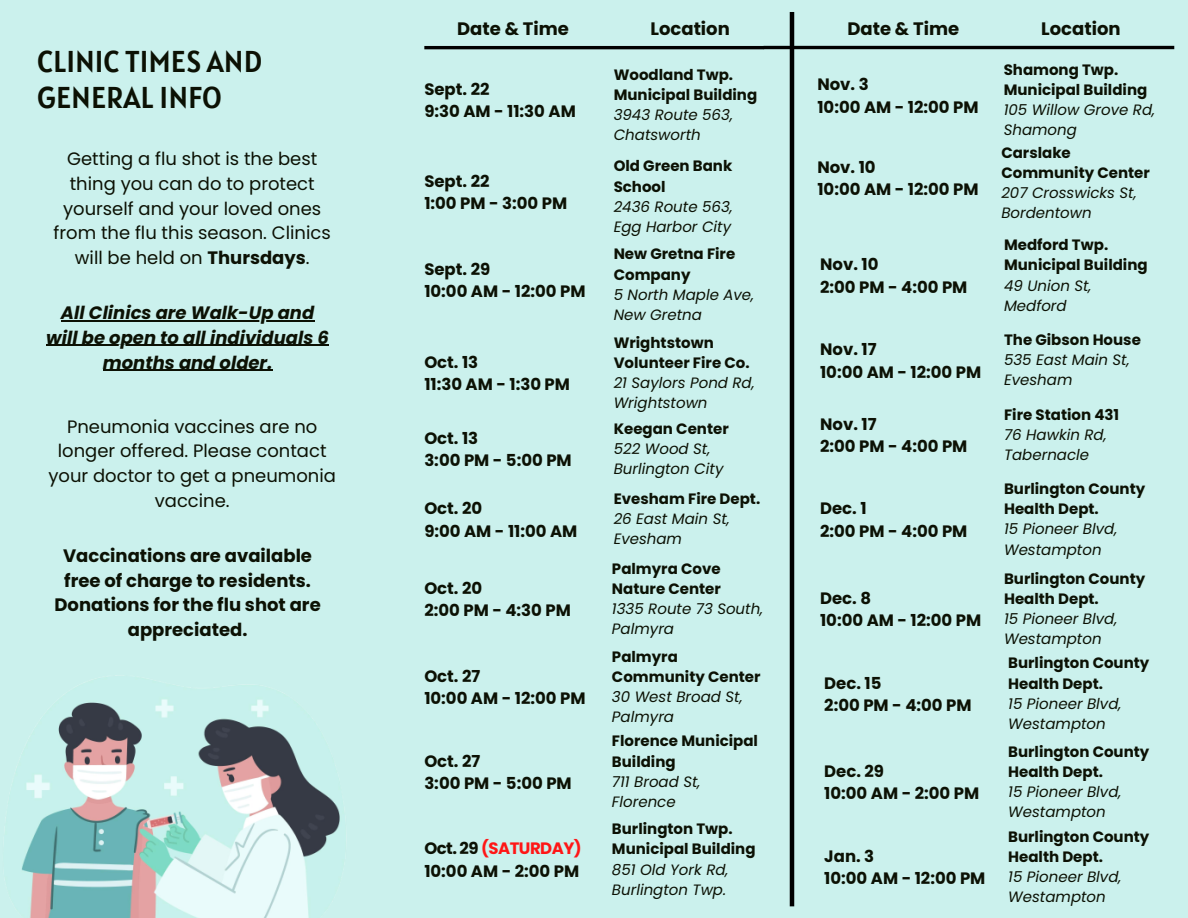
<style>
.page{position:relative;width:1188px;height:918px;background:#cbf1ed}
.page>*{position:absolute;margin:0;border:0;box-sizing:border-box;transform-origin:0 0}
.t1{font:30px/36px "Alatsi";color:#0c1104}
.t2{font:18px/24.8px "Poppins";color:#0c1104;text-align:center}
.t3{font:700 18px/24.8px "Poppins";color:#0c1104;text-align:center}
.t4{font:italic 700 18px/24.8px "Poppins";color:#0c1104;text-align:center}
.t5{font:700 16.5px/22.5px "Poppins";color:#0c1104}
.t6{font:700 16.5px/22.5px "Poppins";letter-spacing:-.03em;color:#0c1104}
.t7{font:700 15px/20.2px "Poppins";color:#0c1104}
.t8{font:italic 15px/20.2px "Poppins";color:#0c1104}
.s1{font-weight:700}
.s2{color:#ff1616}
</style>
<div class="page">
<img style="left:5px;top:675px;width:335px;height:243px">
<hr style="left:61px;top:320px;width:253px;height:1px;background:#0c1104">
<hr style="left:46px;top:345px;width:283px;height:1px;background:#0c1104">
<hr style="left:103px;top:370px;width:169px;height:1px;background:#0c1104">
<hr style="left:424px;top:46px;width:340px;height:3px;background:#000">
<hr style="left:764px;top:46px;width:410px;height:3px;background:#000">
<hr style="left:790px;top:12px;width:4px;height:894px;background:#000">
<h1 class="t1" style="left:37px;top:43px;width:226px">CLINIC TIMES AND<br>GENERAL INFO</h1>
<p class="t2" style="left:54px;top:146px;width:279px">Getting a flu shot is the best thing you can do to protect yourself and your loved ones from the flu this season. Clinics will be held on <span class="s1">Thursdays</span>.</p>
<p class="t4" style="left:46px;top:300px;width:284px">All Clinics are Walk-Up and will be open to all individuals 6 months and older.</p>
<p class="t2" style="left:49px;top:414px;width:289px">Pneumonia vaccines are no longer offered. Please contact your doctor to get a pneumonia vaccine.</p>
<p class="t3" style="left:54px;top:543px;width:268px">Vaccinations are available free of charge to residents.<br>Donations for the flu shot are appreciated.</p>
<p class="t3" style="left:457px;top:16px;width:113px">Date &amp; Time</p>
<p class="t3" style="left:651px;top:16px;width:81px">Location</p>
<p class="t3" style="left:847px;top:16px;width:113px">Date &amp; Time</p>
<p class="t3" style="left:1041px;top:16px;width:81px">Location</p>
<p class="t5" style="left:424px;top:78px;width:153px">Sept. 22<br>9:30 AM - 11:30 AM</p>
<p class="t5" style="left:424px;top:170px;width:144px">Sept. 22<br>1:00 PM - 3:00 PM</p>
<p class="t5" style="left:424px;top:258px;width:163px">Sept. 29<br>10:00 AM - 12:00 PM</p>
<p class="t5" style="left:424px;top:351px;width:147px">Oct. 13<br>11:30 AM - 1:30 PM</p>
<p class="t5" style="left:424px;top:427px;width:149px">Oct. 13<br>3:00 PM - 5:00 PM</p>
<p class="t5" style="left:424px;top:497px;width:155px">Oct. 20<br>9:00 AM - 11:00 AM</p>
<p class="t5" style="left:424px;top:577px;width:148px">Oct. 20<br>2:00 PM - 4:30 PM</p>
<p class="t5" style="left:424px;top:665px;width:163px">Oct. 27<br>10:00 AM - 12:00 PM</p>
<p class="t5" style="left:424px;top:750px;width:149px">Oct. 27<br>3:00 PM - 5:00 PM</p>
<p class="t6" style="left:424px;top:837px;width:159px">Oct. 29 <span class="s2">(SATURDAY)<br></span>10:00 AM - 2:00 PM</p>
<p class="t7" style="left:614px;top:64px;width:145px">Woodland Twp.<br>Municipal Building</p>
<p class="t8" style="left:614px;top:105px;width:121px">3943 Route 563,<br>Chatsworth</p>
<p class="t7" style="left:614px;top:156px;width:120px">Old Green Bank<br>School</p>
<p class="t8" style="left:614px;top:196px;width:121px">2436 Route 563,<br>Egg Harbor City</p>
<p class="t7" style="left:614px;top:244px;width:123px">New Gretna Fire<br>Company</p>
<p class="t8" style="left:614px;top:285px;width:142px">5 North Maple Ave,<br>New Gretna</p>
<p class="t7" style="left:614px;top:332px;width:137px">Wrightstown<br>Volunteer Fire Co.</p>
<p class="t8" style="left:614px;top:373px;width:143px">21 Saylors Pond Rd,<br>Wrightstown</p>
<p class="t7" style="left:614px;top:418px;width:117px">Keegan Center</p>
<p class="t8" style="left:614px;top:439px;width:111px">522 Wood St,<br>Burlington City</p>
<p class="t7" style="left:614px;top:489px;width:148px">Evesham Fire Dept.</p>
<p class="t8" style="left:614px;top:509px;width:118px">26 East Main St,<br>Evesham</p>
<p class="t7" style="left:612px;top:558px;width:110px">Palmyra Cove<br>Nature Center</p>
<p class="t8" style="left:612px;top:599px;width:153px">1335 Route 73 South,<br>Palmyra</p>
<p class="t7" style="left:612px;top:646px;width:150px">Palmyra<br>Community Center</p>
<p class="t8" style="left:612px;top:687px;width:132px">30 West Broad St,<br>Palmyra</p>
<p class="t7" style="left:612px;top:731px;width:148px">Florence Municipal<br>Building</p>
<p class="t8" style="left:612px;top:772px;width:90px">711 Broad St,<br>Florence</p>
<p class="t7" style="left:612px;top:819px;width:145px">Burlington Twp.<br>Municipal Building</p>
<p class="t8" style="left:612px;top:859px;width:118px">851 Old York Rd,<br>Burlington Twp.</p>
<p class="t5" style="left:817px;top:73px;width:163px">Nov. 3<br>10:00 AM - 12:00 PM</p>
<p class="t5" style="left:817px;top:156px;width:163px">Nov. 10<br>10:00 AM - 12:00 PM</p>
<p class="t5" style="left:820px;top:253px;width:149px">Nov. 10<br>2:00 PM - 4:00 PM</p>
<p class="t5" style="left:820px;top:338px;width:163px">Nov. 17<br>10:00 AM - 12:00 PM</p>
<p class="t5" style="left:820px;top:413px;width:149px">Nov. 17<br>2:00 PM - 4:00 PM</p>
<p class="t5" style="left:820px;top:497px;width:149px">Dec. 1<br>2:00 PM - 4:00 PM</p>
<p class="t5" style="left:820px;top:587px;width:163px">Dec. 8<br>10:00 AM - 12:00 PM</p>
<p class="t5" style="left:824px;top:672px;width:149px">Dec. 15<br>2:00 PM - 4:00 PM</p>
<p class="t5" style="left:824px;top:760px;width:156px">Dec. 29<br>10:00 AM - 2:00 PM</p>
<p class="t5" style="left:824px;top:845px;width:163px">Jan. 3<br>10:00 AM - 12:00 PM</p>
<p class="t7" style="left:1004px;top:59px;width:145px">Shamong Twp.<br>Municipal Building</p>
<p class="t8" style="left:1004px;top:100px;width:153px">105 Willow Grove Rd,<br>Shamong</p>
<p class="t7" style="left:1001px;top:142px;width:150px">Carslake<br>Community Center</p>
<p class="t8" style="left:1001px;top:183px;width:137px">207 Crosswicks St,<br>Bordentown</p>
<p class="t7" style="left:1004px;top:235px;width:145px">Medford Twp.<br>Municipal Building</p>
<p class="t8" style="left:1004px;top:275px;width:89px">49 Union St,<br>Medford</p>
<p class="t7" style="left:1004px;top:330px;width:138px">The Gibson House</p>
<p class="t8" style="left:1004px;top:350px;width:127px">535 East Main St,<br>Evesham</p>
<p class="t7" style="left:1004px;top:404px;width:117px">Fire Station 431</p>
<p class="t8" style="left:1004px;top:424px;width:104px">76 Hawkin Rd,<br>Tabernacle</p>
<p class="t7" style="left:1004px;top:478px;width:143px">Burlington County<br>Health Dept.</p>
<p class="t8" style="left:1004px;top:519px;width:115px">15 Pioneer Blvd,<br>Westampton</p>
<p class="t7" style="left:1004px;top:568px;width:143px">Burlington County<br>Health Dept.</p>
<p class="t8" style="left:1004px;top:609px;width:115px">15 Pioneer Blvd,<br>Westampton</p>
<p class="t7" style="left:1008px;top:653px;width:143px">Burlington County<br>Health Dept.</p>
<p class="t8" style="left:1008px;top:694px;width:115px">15 Pioneer Blvd,<br>Westampton</p>
<p class="t7" style="left:1008px;top:741px;width:143px">Burlington County<br>Health Dept.</p>
<p class="t8" style="left:1008px;top:782px;width:115px">15 Pioneer Blvd,<br>Westampton</p>
<p class="t7" style="left:1008px;top:826px;width:143px">Burlington County<br>Health Dept.</p>
<p class="t8" style="left:1008px;top:867px;width:115px">15 Pioneer Blvd,<br>Westampton</p>
</div>
